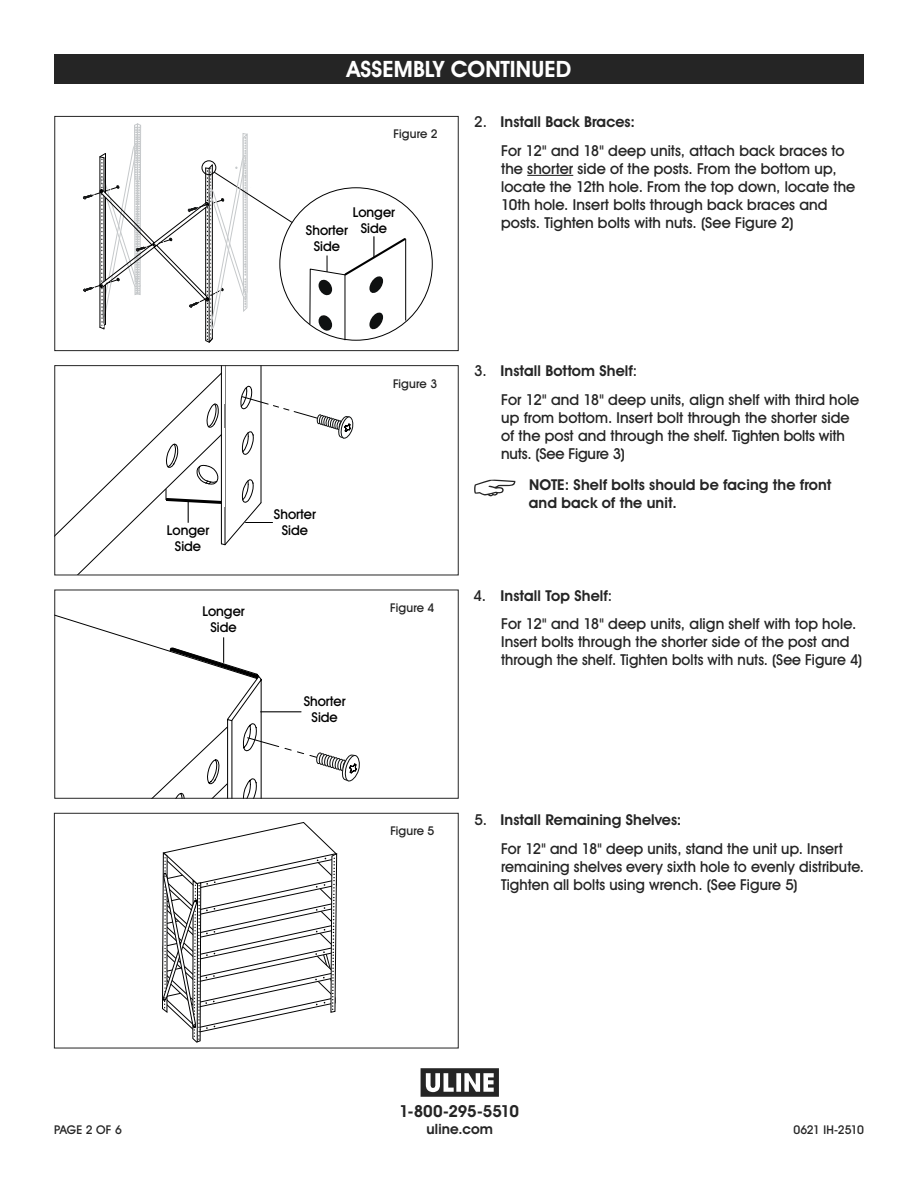
<style>
.page{position:relative;width:918px;height:1188px;background:#fff}
.page>*{position:absolute;margin:0;border:0;box-sizing:border-box;transform-origin:0 0}
.t1{font:700 22.5px "Uline Two Knine";letter-spacing:.005em;color:#fff}
.t2{font:700 16.5px "Uline Two Knine";letter-spacing:-.015em;color:#252525}
.t3{font:15px/18px "Uline Two Knine";letter-spacing:.005em;color:#252525}
.t4{font:700 15px/18px "Uline Two Knine";letter-spacing:.005em;color:#252525}
.t5{font:700 14.25px "Uline Two Knine";letter-spacing:.01em;color:#252525}
.t6{font:13.5px/16.2px "Uline Two Knine";color:#000;text-align:center}
.t7{font:12px "Uline Two Knine";letter-spacing:.01em;color:#252525}
.t8{font:12px "Uline Two Knine";letter-spacing:-.02em;color:#252525}
.s1{font-weight:700}
</style>
<div class="page">
<div style="left:54px;top:116px;width:405px;height:235px;border:1px solid #252525"></div>
<hr style="left:221px;top:366px;width:1px;height:178px;background:#000">
<hr style="left:225px;top:366px;width:1px;height:179px;background:#000">
<hr style="left:261px;top:366px;width:1px;height:137px;background:#000">
<svg style="left:56px;top:372px;width:298px;height:201px"></svg>
<div style="left:54px;top:365px;width:405px;height:210px;border:1px solid #252525"></div>
<svg style="left:56px;top:615px;width:304px;height:182px"></svg>
<hr style="left:260px;top:711px;width:41px;height:1px;background:#000">
<div style="left:54px;top:590px;width:405px;height:209px;border:1px solid #252525"></div>
<div style="left:54px;top:813px;width:405px;height:235px;border:1px solid #252525"></div>
<svg style="left:162px;top:822px;width:175px;height:221px"></svg>
<hr style="left:345px;top:275px;width:1px;height:65px;background:#000">
<svg style="left:309px;top:236px;width:99px;height:96px"></svg>
<svg style="left:83px;top:124px;width:210px;height:219px"></svg>
<div style="left:54px;top:54px;width:810px;height:30px;background:#252525"></div>
<hr style="left:527px;top:175px;width:46px;height:1px;background:#252525">
<svg style="left:474px;top:479px;width:41px;height:17px"></svg>
<svg style="left:421px;top:1068px;width:78px;height:29px"></svg>
<h1 class="t1" style="left:347px;top:56px;width:226px">ASSEMBLY CONTINUED</h1>
<p class="t7" style="left:394px;top:127px;width:46px">Figure 2</p>
<p class="t6" style="left:306px;top:203px;width:91px;line-height:17.9px;text-align:left;text-indent:47px">Longer<br>Shorter Side</p>
<p class="t6" style="left:314px;top:238px;width:28px">Side</p>
<p class="t3" style="left:501px;top:107px;width:345px;line-height:28.8px;text-indent:-27px">2. <span class="s1">Install Back Braces:<br></span>For 12" and 18" deep units, attach back braces to</p>
<p class="t3" style="left:501px;top:160px;width:356px">the shorter side of the posts. From the bottom up, locate the 12th hole. From the top down, locate the 10th hole. Insert bolts through back braces and posts. Tighten bolts with nuts. (See Figure 2)</p>
<p class="t6" style="left:167px;top:522px;width:44px">Longer<br>Side</p>
<p class="t6" style="left:202px;top:603px;width:44px">Longer<br>Side</p>
<p class="t6" style="left:274px;top:506px;width:43px">Shorter<br>Side</p>
<p class="t6" style="left:304px;top:693px;width:43px">Shorter<br>Side</p>
<p class="t7" style="left:393px;top:376px;width:46px">Figure 3</p>
<p class="t7" style="left:390px;top:600px;width:46px">Figure 4</p>
<p class="t3" style="left:501px;top:356px;width:360px;line-height:28.8px;text-indent:-27px">3. <span class="s1">Install Bottom Shelf</span>:<br>For 12" and 18" deep units, align shelf with third hole</p>
<p class="t3" style="left:501px;top:408px;width:350px">up from bottom. Insert bolt through the shorter side of the post and through the shelf. Tighten bolts with nuts. (See Figure 3)</p>
<p class="t4" style="left:529px;top:476px;width:304px">NOTE: Shelf bolts should be facing the front and back of the unit.</p>
<p class="t3" style="left:501px;top:581px;width:357px;line-height:28.8px;text-indent:-28px">4. <span class="s1">Install Top Shelf</span>:<br>For 12" and 18" deep units, align shelf with top hole.</p>
<p class="t3" style="left:501px;top:633px;width:363px">Insert bolts through the shorter side of the post and through the shelf. Tighten bolts with nuts. (See Figure 4)</p>
<p class="t7" style="left:390px;top:824px;width:46px">Figure 5</p>
<p class="t3" style="left:501px;top:805px;width:343px;line-height:28.8px;text-indent:-27px">5. <span class="s1">Install Remaining Shelves:<br></span>For 12" and 18" deep units, stand the unit up. Insert</p>
<p class="t3" style="left:501px;top:857px;width:364px">remaining shelves every sixth hole to evenly distribute.<br>Tighten all bolts using wrench. (See Figure 5)</p>
<p class="t2" style="left:399px;top:1101px;width:121px">1-800-295-5510</p>
<p class="t5" style="left:427px;top:1120px;width:68px">uline.com</p>
<p class="t7" style="left:54px;top:1122px;width:69px">PAGE 2 OF 6</p>
<p class="t8" style="left:793px;top:1122px;width:72px">0621 IH-2510</p>
</div>
